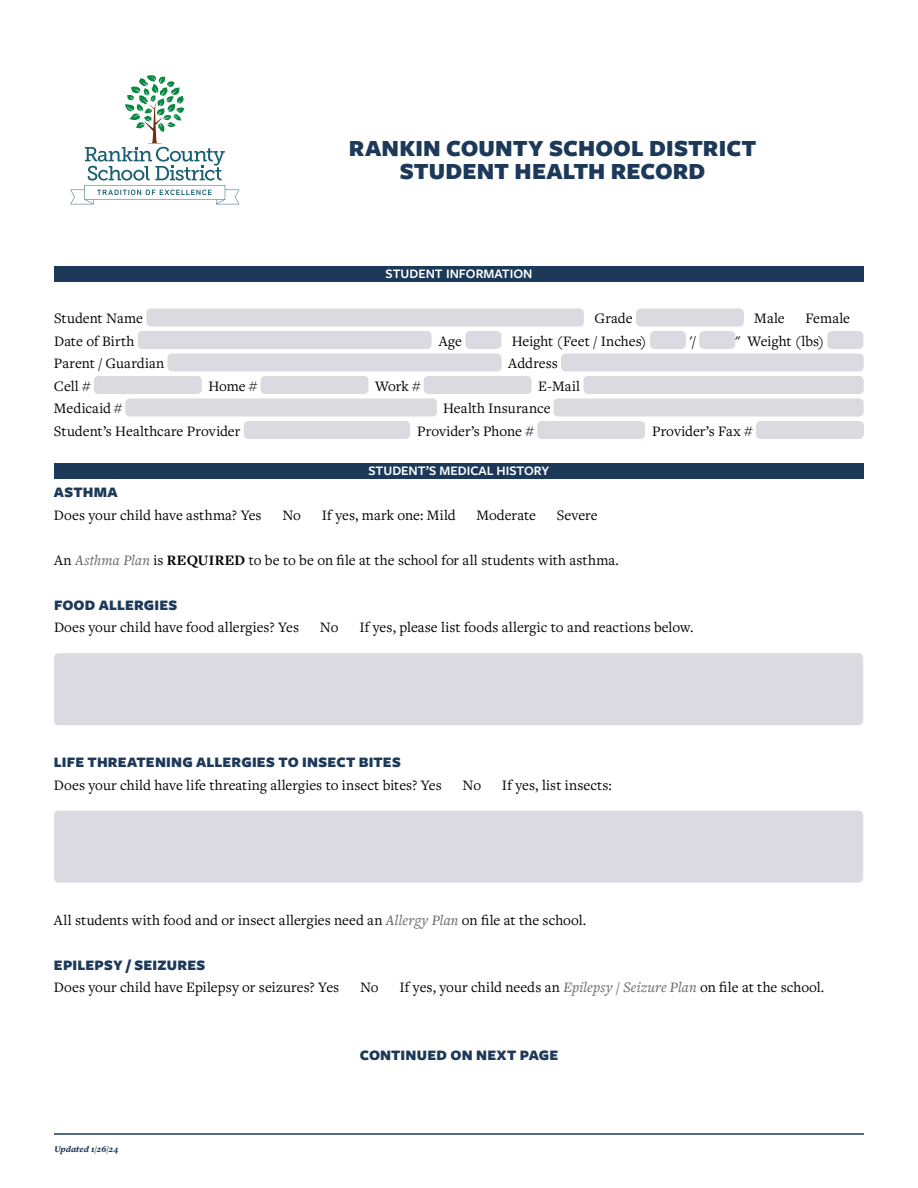
<style>
.page{position:relative;width:918px;height:1188px;background:#fff}
.page>*{position:absolute;margin:0;border:0;box-sizing:border-box;transform-origin:0 0}
.t1{font:900 24px/22.5px "Freight Sans Pro";letter-spacing:.005em;color:#1c3959;text-align:center}
.t2{font:15px "Freight Text Pro";letter-spacing:.005em;color:#000}
.t3{font:900 15px "Freight Sans Pro";letter-spacing:.015em;color:#1c3959}
.t4{font:600 13.5px "Freight Sans Pro";color:#fff}
.t5{font:italic 900 9px "Freight Text Pro";color:#1c3959}
.s1{font-style:italic;color:#636466}
.s2{font-weight:700}
</style>
<div class="page">
<div style="left:54px;top:267px;width:810px;height:15px;background:#1c3959"></div>
<div style="left:54px;top:463px;width:810px;height:15px;background:#1c3959"></div>
<div style="left:146px;top:308px;width:438px;height:18px;background:#dbdae0;border-radius:4px"></div>
<div style="left:636px;top:308px;width:108px;height:18px;background:#dbdae0;border-radius:4px"></div>
<div style="left:138px;top:331px;width:294px;height:18px;background:#dbdae0;border-radius:4px"></div>
<div style="left:465px;top:331px;width:36px;height:18px;background:#dbdae0;border-radius:4px"></div>
<div style="left:650px;top:331px;width:36px;height:18px;background:#dbdae0;border-radius:4px"></div>
<div style="left:699px;top:331px;width:36px;height:18px;background:#dbdae0;border-radius:4px"></div>
<div style="left:827px;top:331px;width:36px;height:18px;background:#dbdae0;border-radius:4px"></div>
<div style="left:167px;top:353px;width:335px;height:18px;background:#dbdae0;border-radius:4px"></div>
<div style="left:561px;top:353px;width:303px;height:18px;background:#dbdae0;border-radius:4px"></div>
<div style="left:94px;top:376px;width:108px;height:18px;background:#dbdae0;border-radius:4px"></div>
<div style="left:261px;top:376px;width:108px;height:18px;background:#dbdae0;border-radius:4px"></div>
<div style="left:424px;top:376px;width:108px;height:18px;background:#dbdae0;border-radius:4px"></div>
<div style="left:583px;top:376px;width:281px;height:18px;background:#dbdae0;border-radius:4px"></div>
<div style="left:125px;top:398px;width:312px;height:18px;background:#dbdae0;border-radius:4px"></div>
<div style="left:553px;top:398px;width:311px;height:18px;background:#dbdae0;border-radius:4px"></div>
<div style="left:244px;top:421px;width:166px;height:18px;background:#dbdae0;border-radius:4px"></div>
<div style="left:537px;top:421px;width:108px;height:18px;background:#dbdae0;border-radius:4px"></div>
<div style="left:756px;top:421px;width:108px;height:18px;background:#dbdae0;border-radius:4px"></div>
<div style="left:54px;top:653px;width:809px;height:72px;background:#dbdae0;border-radius:4px"></div>
<div style="left:54px;top:811px;width:809px;height:72px;background:#dbdae0;border-radius:4px"></div>
<svg style="left:70px;top:75px;width:169px;height:129px"></svg>
<hr style="left:54px;top:1133px;width:810px;height:2px;background:#1c3959">
<h1 class="t1" style="left:349px;top:136px;width:409px">RANKIN COUNTY SCHOOL DISTRICT<br>STUDENT HEALTH RECORD</h1>
<p class="t4" style="left:386px;top:265px;width:148px">STUDENT INFORMATION</p>
<p class="t2" style="left:54px;top:309px;width:91px">Student Name</p>
<p class="t2" style="left:595px;top:309px;width:39px">Grade</p>
<p class="t2" style="left:754px;top:309px;width:32px">Male</p>
<p class="t2" style="left:805px;top:309px;width:46px">Female</p>
<p class="t2" style="left:54px;top:331px;width:82px">Date of Birth</p>
<p class="t2" style="left:439px;top:331px;width:25px">Age</p>
<p class="t2" style="left:512px;top:331px;width:136px">Height (Feet / Inches)</p>
<p class="t2" style="left:689px;top:331px;width:8px">'/</p>
<p class="t2" style="left:735px;top:331px;width:90px">" Weight (lbs)</p>
<p class="t2" style="left:54px;top:354px;width:112px">Parent / Guardian</p>
<p class="t2" style="left:508px;top:354px;width:51px">Address</p>
<p class="t2" style="left:54px;top:376px;width:38px">Cell #</p>
<p class="t2" style="left:208px;top:376px;width:51px">Home #</p>
<p class="t2" style="left:375px;top:376px;width:47px">Work #</p>
<p class="t2" style="left:538px;top:376px;width:44px">E-Mail</p>
<p class="t2" style="left:54px;top:399px;width:70px">Medicaid #</p>
<p class="t2" style="left:443px;top:399px;width:109px">Health Insurance</p>
<p class="t2" style="left:54px;top:421px;width:188px">Student’s Healthcare Provider</p>
<p class="t2" style="left:417px;top:421px;width:118px">Provider’s Phone #</p>
<p class="t2" style="left:652px;top:421px;width:102px">Provider’s Fax #</p>
<p class="t4" style="left:369px;top:461px;width:182px">STUDENT’S MEDICAL HISTORY</p>
<p class="t3" style="left:54px;top:482px;width:65px">ASTHMA</p>
<p class="t2" style="left:54px;top:505px;width:209px">Does your child have asthma? Yes</p>
<p class="t2" style="left:282px;top:505px;width:20px">No</p>
<p class="t2" style="left:322px;top:505px;width:135px">If yes, mark one: Mild</p>
<p class="t2" style="left:477px;top:505px;width:61px">Moderate</p>
<p class="t2" style="left:557px;top:505px;width:42px">Severe</p>
<p class="t2" style="left:54px;top:550px;width:566px">An <span class="s1">Asthma Plan</span> is <span class="s2">REQUIRED</span> to be to be on file at the school for all students with asthma.</p>
<p class="t3" style="left:54px;top:594px;width:125px">FOOD ALLERGIES</p>
<p class="t2" style="left:54px;top:617px;width:247px">Does your child have food allergies? Yes</p>
<p class="t2" style="left:320px;top:617px;width:20px">No</p>
<p class="t2" style="left:359px;top:617px;width:336px">If yes, please list foods allergic to and reactions below.</p>
<p class="t3" style="left:54px;top:752px;width:348px">LIFE THREATENING ALLERGIES TO INSECT BITES</p>
<p class="t2" style="left:54px;top:775px;width:389px">Does your child have life threating allergies to insect bites? Yes</p>
<p class="t2" style="left:463px;top:775px;width:20px">No</p>
<p class="t2" style="left:502px;top:775px;width:111px">If yes, list insects:</p>
<p class="t2" style="left:54px;top:910px;width:534px">All students with food and or insect allergies need an <span class="s1">Allergy Plan</span> on file at the school.</p>
<p class="t3" style="left:54px;top:954px;width:153px">EPILEPSY / SEIZURES</p>
<p class="t2" style="left:54px;top:977px;width:287px">Does your child have Epilepsy or seizures? Yes</p>
<p class="t2" style="left:360px;top:977px;width:20px">No</p>
<p class="t2" style="left:399px;top:977px;width:426px">If yes, your child needs an <span class="s1">Epilepsy / Seizure Plan</span> on file at the school.</p>
<p class="t5" style="left:54px;top:1143px;width:66px">Updated 1/26/24</p>
<p class="t3" style="left:360px;top:1044px;width:200px">CONTINUED ON NEXT PAGE</p>
</div>
